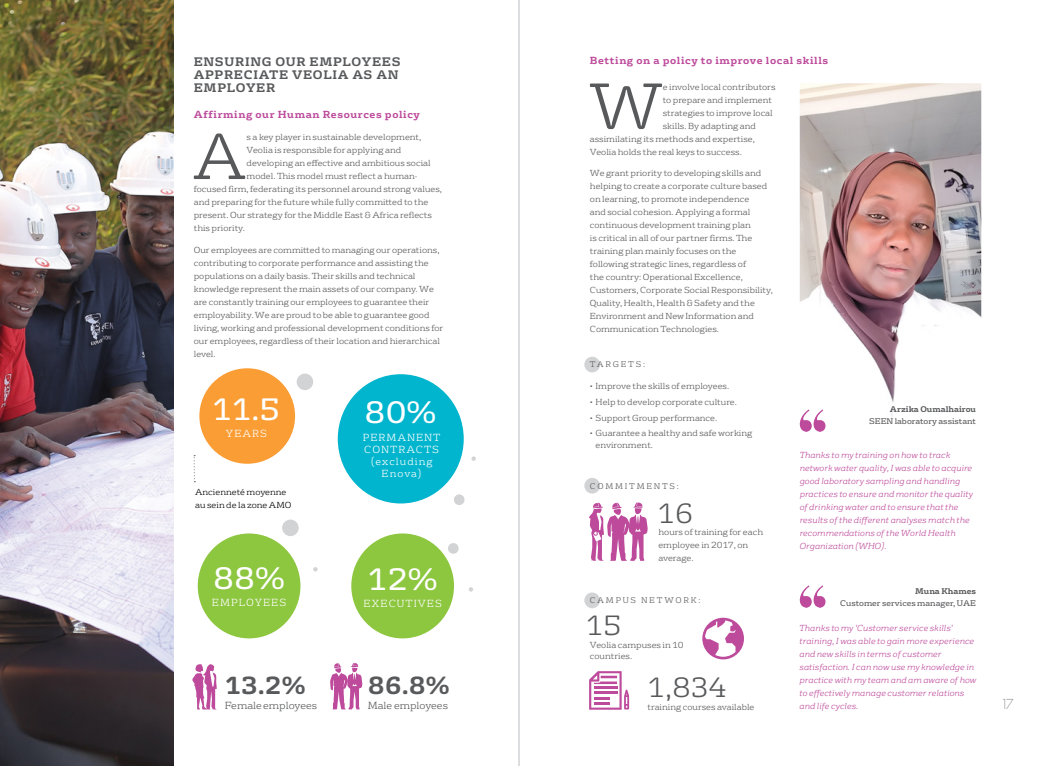
<style>
.page{position:relative;width:1038px;height:766px;background:#fff}
.page>*{position:absolute;margin:0;border:0;box-sizing:border-box;transform-origin:0 0}
.t1{font:300 62.7px "FS Rufus";color:#58595b}
.t2{font:30px "FS Rufus";color:#fff}
.t3{font:300 27px "FS Rufus";color:#58595b}
.t4{font:700 24px "FS Rufus";color:#58595b}
.t5{font:300 14px "Geosans";color:#939598}
.t6{font:700 12px/13px "FS Rufus";letter-spacing:.06em;color:#58595b}
.t7{font:700 10px "FS Rufus";letter-spacing:.06em;color:#bd4a9b}
.t8{font:300 10px/12px "FS Rufus";letter-spacing:.1em;color:#fff;text-align:center}
.t9{font:300 10px "FS Rufus";color:#58595b}
.t10{font:300 8.5px/13px "FS Rufus";color:#58595b}
.t11{font:italic 300 8.5px/13px "FS Rufus";color:#bd4a9b}
.t12{font:300 8.5px/13px "FS Rufus";color:#000}
.t13{font:8px "FS Rufus";color:#58595b}
.t14{font:300 8px "FS Rufus";letter-spacing:.22em;color:#58595b}
.t15{font:700 8px "FS Rufus";color:#58595b}
</style>
<div class="page">
<img style="left:799px;top:83px;width:182px;height:340px">
<div style="left:815px;top:420px;width:10px;height:11px;background:#bd4a9b;border-radius:50%"></div>
<svg style="left:799px;top:409px;width:24px;height:23px"></svg>
<div style="left:815px;top:596px;width:10px;height:11px;background:#bd4a9b;border-radius:50%"></div>
<svg style="left:799px;top:585px;width:24px;height:23px"></svg>
<img style="left:0;top:0;width:174px;height:765px">
<svg style="left:194px;top:455px;width:1px;height:27px"></svg>
<div style="left:454px;top:494px;width:10px;height:11px;background:#d1d3d4;border-radius:50%"></div>
<div style="left:448px;top:543px;width:10px;height:10px;background:#d1d3d4;border-radius:50%"></div>
<svg style="left:313px;top:567px;width:4px;height:4px"></svg>
<svg style="left:471px;top:456px;width:5px;height:4px"></svg>
<svg style="left:469px;top:587px;width:4px;height:4px"></svg>
<div style="left:297px;top:373px;width:16px;height:17px;background:#d1d3d4;border-radius:50%"></div>
<div style="left:282px;top:519px;width:17px;height:17px;background:#d1d3d4;border-radius:50%"></div>
<div style="left:338px;top:374px;width:126px;height:129px;background:#00b5cd;border-radius:50%"></div>
<div style="left:199px;top:368px;width:96px;height:95px;background:#f99d34;border-radius:50%"></div>
<div style="left:351px;top:533px;width:103px;height:105px;background:#8dc63f;border-radius:50%"></div>
<div style="left:198px;top:533px;width:102px;height:105px;background:#8dc63f;border-radius:50%"></div>
<div style="left:584px;top:356px;width:16px;height:16px;background:#d1d3d4;border-radius:50%"></div>
<div style="left:584px;top:477px;width:16px;height:16px;background:#d1d3d4;border-radius:50%"></div>
<svg style="left:589px;top:502px;width:58px;height:58px"></svg>
<div style="left:584px;top:592px;width:16px;height:16px;background:#d1d3d4;border-radius:50%"></div>
<svg style="left:589px;top:671px;width:40px;height:38px"></svg>
<svg style="left:702px;top:617px;width:42px;height:42px"></svg>
<svg style="left:330px;top:663px;width:32px;height:46px"></svg>
<svg style="left:192px;top:664px;width:25px;height:45px"></svg>
<hr style="left:518px;top:0;width:1px;height:765px;background:#d1d3d4">
<h3 class="t6" style="left:194px;top:54px;width:208px">ENSURING OUR EMPLOYEES<br>APPRECIATE VEOLIA AS AN<br>EMPLOYER</h3>
<p class="t7" style="left:194px;top:106px;width:227px">Affirming our Human Resources policy</p>
<h1 class="t1" style="left:192px;top:107px;width:56px">A</h1>
<p class="t10" style="left:246px;top:130px;width:176px">s a key player in sustainable development,</p>
<p class="t10" style="left:246px;top:143px;width:156px">Veolia is responsible for applying and</p>
<p class="t10" style="left:246px;top:156px;width:185px">developing an effective and ambitious social</p>
<p class="t10" style="left:246px;top:169px;width:172px">model. This model must reflect a human-</p>
<p class="t10" style="left:194px;top:182px;width:250px">focused firm, federating its personnel around strong values,</p>
<p class="t10" style="left:194px;top:195px;width:236px">and preparing for the future while fully committed to the</p>
<p class="t10" style="left:194px;top:208px;width:240px">present. Our strategy for the Middle East &amp; Africa reflects</p>
<p class="t10" style="left:194px;top:221px;width:53px">this priority.</p>
<p class="t10" style="left:194px;top:242px;width:251px">Our employees are committed to managing our operations, contributing to corporate performance and assisting the populations on a daily basis. Their skills and technical knowledge represent the main assets of our company. We are constantly training our employees to guarantee their employability. We are proud to be able to guarantee good living, working and professional development conditions for our employees, regardless of their location and hierarchical level.</p>
<h2 class="t2" style="left:212px;top:384px;width:69px">11.5</h2>
<h2 class="t2" style="left:364px;top:388px;width:73px">80%</h2>
<p class="t8" style="left:226px;top:426px;width:43px">YEARS</p>
<p class="t12" style="left:195px;top:485px;width:98px">Ancienneté moyenne au sein de la zone AMO</p>
<p class="t8" style="left:363px;top:430px;width:79px">PERMANENT<br>CONTRACTS (excluding<br>Enova)</p>
<h2 class="t2" style="left:213px;top:553px;width:73px">88%</h2>
<h2 class="t2" style="left:367px;top:554px;width:72px">12%</h2>
<p class="t8" style="left:212px;top:595px;width:43px">Employees</p>
<p class="t8" style="left:363px;top:596px;width:26px">Executives</p>
<h3 class="t4" style="left:225px;top:664px;width:82px">13.2%</h3>
<p class="t9" style="left:225px;top:697px;width:94px">Female employees</p>
<h3 class="t4" style="left:368px;top:664px;width:83px">86.8%</h3>
<p class="t9" style="left:368px;top:697px;width:82px">Male employees</p>
<p class="t7" style="left:590px;top:51px;width:240px">Betting on a policy to improve local skills</p>
<h1 class="t1" style="left:589px;top:57px;width:75px">W</h1>
<p class="t10" style="left:662px;top:79px;width:114px">e involve local contributors</p>
<p class="t10" style="left:662px;top:92px;width:111px">to prepare and implement</p>
<p class="t10" style="left:662px;top:105px;width:111px">strategies to improve local</p>
<p class="t10" style="left:662px;top:118px;width:95px">skills. By adapting and</p>
<p class="t10" style="left:590px;top:131px;width:166px">assimilating its methods and expertise,</p>
<p class="t10" style="left:590px;top:144px;width:153px">Veolia holds the real keys to success.</p>
<p class="t10" style="left:590px;top:166px;width:184px">We grant priority to developing skills and helping to create a corporate culture based on learning, to promote independence<br>and social cohesion. Applying a formal continuous development training plan<br>is critical in all of our partner firms. The training plan mainly focuses on the following strategic lines, regardless of<br>the country: Operational Excellence, Customers, Corporate Social Responsibility, Quality, Health, Health &amp; Safety and the Environment and New Information and Communication Technologies.</p>
<p class="t14" style="left:590px;top:358px;width:57px">TARGETS:</p>
<p class="t10" style="left:590px;top:379px;width:141px">• Improve the skills of employees.</p>
<p class="t10" style="left:590px;top:394px;width:149px">• Help to develop corporate culture.</p>
<p class="t10" style="left:590px;top:410px;width:129px">• Support Group performance.</p>
<p class="t10" style="left:595px;top:426px;width:158px;line-height:12px;text-indent:-6px">• Guarantee a healthy and safe working environment.</p>
<p class="t14" style="left:590px;top:479px;width:90px">COMMITMENTS:</p>
<h3 class="t3" style="left:657px;top:491px;width:38px">16</h3>
<p class="t10" style="left:658px;top:525px;width:106px">hours of training for each employee in 2017, on average.</p>
<p class="t14" style="left:590px;top:593px;width:112px">CAMPUS NETWORK:</p>
<p class="t10" style="left:590px;top:638px;width:95px;line-height:11px">Veolia campuses in 10 countries.</p>
<h3 class="t3" style="left:585px;top:604px;width:37px">15</h3>
<h3 class="t3" style="left:647px;top:665px;width:81px">1,834</h3>
<p class="t10" style="left:647px;top:699px;width:108px">training courses available</p>
<p class="t15" style="left:889px;top:402px;width:88px">Arzika Oumalhairou</p>
<p class="t13" style="left:869px;top:414px;width:108px">SEEN laboratory assistant</p>
<p class="t11" style="left:799px;top:447px;width:175px">Thanks to my training on how to track network water quality, I was able to acquire good laboratory sampling and handling practices to ensure and monitor the quality of drinking water and to ensure that the results of the different analyses match the recommendations of the World Health Organization (WHO).</p>
<p class="t15" style="left:915px;top:584px;width:62px">Muna Khames</p>
<p class="t13" style="left:840px;top:596px;width:137px">Customer services manager, UAE</p>
<p class="t11" style="left:799px;top:620px;width:178px">Thanks to my ‘Customer service skills’ training, I was able to gain more experience and new skills in terms of customer satisfaction. I can now use my knowledge in practice with my team and am aware of how to effectively manage customer relations and life cycles.</p>
<h3 class="t5" style="left:1000px;top:696px;width:15px">17</h3>
</div>
